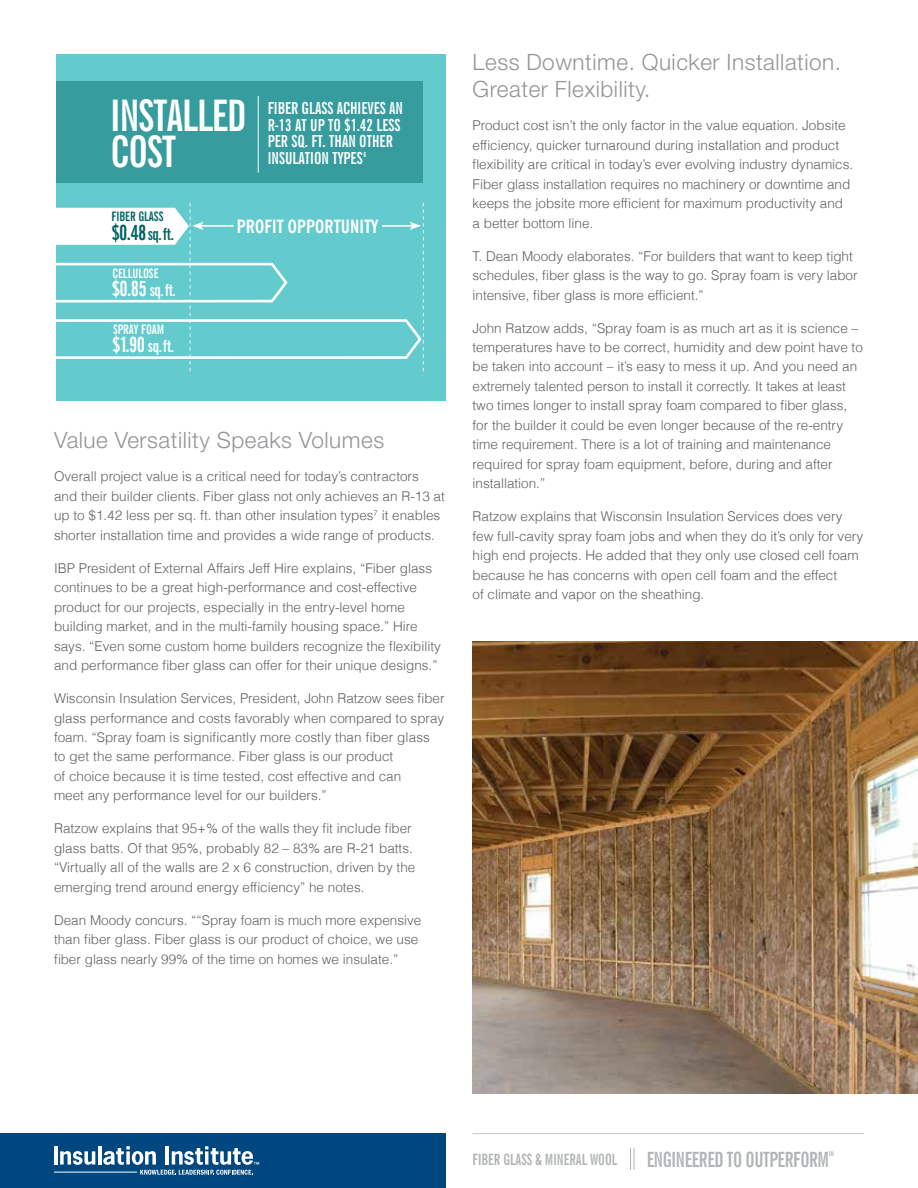
<style>
.page{position:relative;width:918px;height:1188px;background:#fff}
.page>*{position:absolute;margin:0;border:0;box-sizing:border-box;transform-origin:0 0}
.t1{font:700 extra-condensed 43.35px/35.7px "News Gothic BT";letter-spacing:-.02em;color:#fff}
.t2{font:300 22.5px/27px "Helvetica Neue LT Std";letter-spacing:.025em;color:#939598}
.t3{font:700 extra-condensed 21px "News Gothic BT";letter-spacing:-.02em;color:#b1b4b6}
.t4{font:700 condensed 18.3px "News Gothic BT";color:#fff}
.t5{font:700 extra-condensed 16.5px/16.5px "News Gothic BT";color:#fff}
.t6{font:700 extra-condensed 16.5px "News Gothic BT";color:#006363}
.t7{font:700 extra-condensed 15.6px "News Gothic BT";color:#b1b4b6}
.t8{font:300 13.5px/19.5px "Helvetica";color:#5f6062}
.t9{font:700 extra-condensed 13.05px "News Gothic BT";color:#fff}
.t10{font:700 extra-condensed 13.05px "News Gothic BT";color:#006363}
.t11{font:700 extra-condensed 6.9px "News Gothic BT";color:#fff}
.t12{font:700 extra-condensed 6.3px "News Gothic BT";color:#b1b4b6}
.s1{font-size:20.85px}
</style>
<div class="page">
<div style="left:0;top:1134px;width:446px;height:54px;background:#00467f"></div>
<svg style="left:630px;top:1148px;width:5px;height:22px"></svg>
<hr style="left:472px;top:1133px;width:392px;height:1px;background:#c7c8ca">
<hr style="left:54px;top:1146px;width:4px;height:19px;background:#fff">
<svg style="left:60px;top:1151px;width:35px;height:14px"></svg>
<hr style="left:98px;top:1146px;width:3px;height:19px;background:#fff">
<svg style="left:103px;top:1146px;width:156px;height:29px"></svg>
<hr style="left:54px;top:1172px;width:83px;height:1px;background:#fff">
<div style="left:56px;top:54px;width:390px;height:346px;background:#63cbcd"></div>
<div style="left:56px;top:82px;width:366px;height:101px;background:#369c9d"></div>
<hr style="left:258px;top:96px;width:1px;height:77px;background:#fff">
<svg style="left:56px;top:203px;width:368px;height:168px"></svg>
<img style="left:472px;top:641px;width:446px;height:453px">
<h1 class="t1" style="left:111px;top:98px;width:138px">INSTALLED<br>COST</h1>
<p class="t5" style="left:268px;top:100px;width:137px">FIBER GLASS ACHIEVES AN<br>R-13 AT UP TO $1.42 LESS<br>PER SQ. FT. THAN OTHER<br>INSULATION TYPES</p>
<p class="t11" style="left:363px;top:150px;width:4px">6</p>
<p class="t10" style="left:112px;top:209px;width:11px">FIBER</p>
<p class="t10" style="left:138px;top:209px;width:12px">GLASS</p>
<p class="t6" style="left:112px;top:224px;width:64px"><span class="s1">$0.48</span> SQ. FT.</p>
<p class="t9" style="left:113px;top:265px;width:48px">CELLULOSE</p>
<p class="t5" style="left:112px;top:282px;width:66px"><span class="s1">$0.85</span> SQ. FT.</p>
<p class="t9" style="left:113px;top:321px;width:51px">SPRAY FOAM</p>
<p class="t5" style="left:112px;top:338px;width:63px"><span class="s1">$1.90</span> SQ. FT.</p>
<h3 class="t4" style="left:237px;top:215px;width:143px">PROFIT OPPORTUNITY</h3>
<h2 class="t2" style="left:54px;top:426px;width:332px">Value Versatility Speaks Volumes</h2>
<p class="t8" style="left:54px;top:466px;width:392px">Overall project value is a critical need for today’s contractors and their builder clients. Fiber glass not only achieves an R-13 at up to $1.42 less per sq. ft. than other insulation types<sup>7</sup> it enables shorter installation time and provides a wide range of products.</p>
<p class="t8" style="left:54px;top:557px;width:388px">IBP President of External Affairs Jeff Hire explains, “Fiber glass continues to be a great high-performance and cost-effective product for our projects, especially in the entry-level home building market, and in the multi-family housing space.” Hire says. “Even some custom home builders recognize the flexibility and performance fiber glass can offer for their unique designs.”</p>
<p class="t8" style="left:54px;top:688px;width:392px">Wisconsin Insulation Services, President, John Ratzow sees fiber glass performance and costs favorably when compared to spray foam. “Spray foam is significantly more costly than fiber glass to get the same performance. Fiber glass is our product<br>of choice because it is time tested, cost effective and can<br>meet any performance level for our builders.”</p>
<p class="t8" style="left:54px;top:818px;width:363px">Ratzow explains that 95+% of the walls they fit include fiber glass batts. Of that 95%, probably 82 – 83% are R-21 batts. “Virtually all of the walls are 2 x 6 construction, driven by the emerging trend around energy efficiency” he notes.</p>
<p class="t8" style="left:54px;top:910px;width:369px">Dean Moody concurs. ““Spray foam is much more expensive than fiber glass. Fiber glass is our product of choice, we use fiber glass nearly 99% of the time on homes we insulate.”</p>
<h2 class="t2" style="left:472px;top:48px;width:370px">Less Downtime. Quicker Installation.<br>Greater Flexibility.</h2>
<p class="t8" style="left:472px;top:115px;width:382px">Product cost isn’t the only factor in the value equation. Jobsite efficiency, quicker turnaround during installation and product flexibility are critical in today’s ever evolving industry dynamics.<br>Fiber glass installation requires no machinery or downtime and keeps the jobsite more efficient for maximum productivity and a better bottom line.</p>
<p class="t8" style="left:472px;top:245px;width:387px">T. Dean Moody elaborates. “For builders that want to keep tight schedules, fiber glass is the way to go. Spray foam is very labor intensive, fiber glass is more efficient.”</p>
<p class="t8" style="left:472px;top:317px;width:392px">John Ratzow adds, “Spray foam is as much art as it is science – temperatures have to be correct, humidity and dew point have to be taken into account – it’s easy to mess it up. And you need an extremely talented person to install it correctly. It takes at least two times longer to install spray foam compared to fiber glass, for the builder it could be even longer because of the re-entry time requirement. There is a lot of training and maintenance required for spray foam equipment, before, during and after installation.”</p>
<p class="t8" style="left:472px;top:506px;width:392px">Ratzow explains that Wisconsin Insulation Services does very few full-cavity spray foam jobs and when they do it’s only for very high end projects. He added that they only use closed cell foam because he has concerns with open cell foam and the effect<br>of climate and vapor on the sheathing.</p>
<p class="t7" style="left:473px;top:1150px;width:146px">FIBER GLASS &amp; MINERAL WOOL</p>
<h3 class="t3" style="left:647px;top:1146px;width:181px">ENGINEERED TO OUTPERFORM</h3>
<p class="t12" style="left:829px;top:1150px;width:7px">TM</p>
</div>
